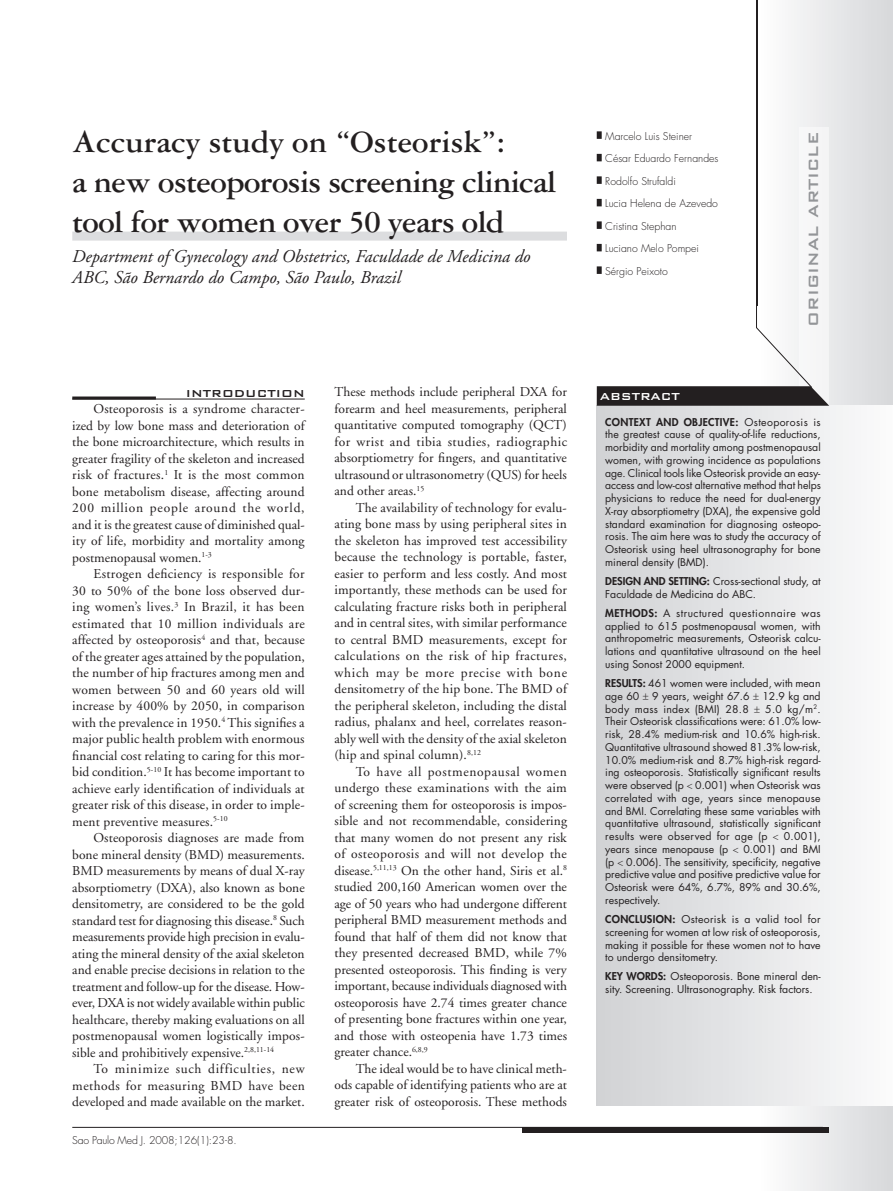
<style>
.page{position:relative;width:893px;height:1191px;background:#fff}
.page>*{position:absolute;margin:0;border:0;box-sizing:border-box;transform-origin:0 0}
._01_Ttl_-_Titulo{font:700 33px/39.6px "Garamond Three";letter-spacing:-.02em;color:#231f20}
._01_Ttl_-_Local{font:italic 18px/21.6px "Adobe Garamond";color:#231f20}
._01_Ttl_-_Vinheta{font:500 18px "Bank Gothic BT";color:#939598}
._02_Txt_-_Texto{font:13.5px/16.5px "Adobe Garamond";color:#231f20;text-align:justify}
._01_Ttl_-_Entre_1{font:500 13.5px "Bank Gothic BT";color:#231f20}
._01_Ttl_-_Entre_1-2{font:500 13.5px "Bank Gothic BT";color:#fff}
._02_Txt_-_Abstract{font:10.5px/12.8px "Futura";color:#231f20;text-align:justify}
._06_Autor_-_Nome{font:300 10.5px "Futura";color:#231f20}
._06_Autor_-_Nome-2{font:300 10.5px "Futura";letter-spacing:-.02em;color:#231f20}
.s1{font-weight:800}
</style>
<div class="page">
<div style="left:758px;top:0;width:135px;height:1191px;background:linear-gradient(to right,#f9f9f9,#d7d9db)"></div>
<div style="left:597px;top:405px;width:296px;height:701px;background:linear-gradient(to right,#d1d2d4,#fafbfb)"></div>
<hr style="left:756px;top:0;width:2px;height:306px;background:#231f20">
<hr style="left:72px;top:1127px;width:751px;height:1px;background:#231f20">
<div style="left:523px;top:1127px;width:306px;height:5px;background:#231f20"></div>
<svg style="left:597px;top:38px;width:232px;height:368px"></svg>
<div style="left:597px;top:266px;width:5px;height:8px;background:#231f20"></div>
<div style="left:72px;top:232px;width:495px;height:9px;background:#dcdddf"></div>
<hr style="left:72px;top:396px;width:84px;height:3px;background:#231f20">
<hr style="left:72px;top:399px;width:233px;height:1px;background:#231f20">
<svg style="left:643px;top:693px;width:5px;height:7px"></svg>
<svg style="left:753px;top:693px;width:6px;height:7px"></svg>
<svg style="left:754px;top:706px;width:6px;height:6px"></svg>
<svg style="left:687px;top:783px;width:5px;height:6px"></svg>
<svg style="left:773px;top:834px;width:5px;height:6px"></svg>
<svg style="left:733px;top:847px;width:5px;height:6px"></svg>
<svg style="left:618px;top:860px;width:5px;height:5px"></svg>
<p class="_01_Ttl_-_Titulo" style="left:72px;top:123px;width:486px">Accuracy study on “Osteorisk”:<br>a new osteoporosis screening clinical tool for women over 50 years old</p>
<p class="_01_Ttl_-_Local" style="left:72px;top:246px;width:460px">Department of Gynecology and Obstetrics, Faculdade de Medicina do<br>ABC, São Bernardo do Campo, São Paulo, Brazil</p>
<p class="_01_Ttl_-_Entre_1" style="left:186px;top:386px;width:120px">INTRODUCTION</p>
<p class="_02_Txt_-_Texto" style="left:72px;top:401px;width:234px;text-indent:21px">Osteoporosis is a syndrome character&shy;ized by low bone mass and deterioration of the bone microarchitecture, which results in greater fragility of the skeleton and increased risk of fractures.<sup>1</sup> It is the most common bone metabolism disease, affecting around 200 million people around the world, and it is the greatest cause of diminished qual&shy;ity of life, morbidity and mortality among postmenopausal women.<sup>1-3</sup></p>
<p class="_02_Txt_-_Texto" style="left:72px;top:566px;width:234px;text-indent:21px">Estrogen deficiency is responsible for 30 to 50% of the bone loss observed dur&shy;ing women’s lives.<sup>3</sup> In Brazil, it has been estimated that 10 million individuals are affected by osteoporosis<sup>4</sup> and that, because of the greater ages attained by the population, the number of hip fractures among men and women between 50 and 60 years old will increase by 400% by 2050, in comparison with the prevalence in 1950.<sup>4</sup> This signifies a major public health problem with enormous financial cost relating to caring for this mor&shy;bid condition.<sup>5-10</sup> It has become important to achieve early identification of individuals at greater risk of this disease, in order to imple&shy;ment preventive measures.<sup>5-10</sup></p>
<p class="_02_Txt_-_Texto" style="left:72px;top:830px;width:234px;text-indent:21px">Osteoporosis diagnoses are made from bone mineral density (BMD) measurements.<br>BMD measurements by means of dual X-ray absorptiometry (DXA), also known as bone densitometry, are considered to be the gold standard test for diagnosing this disease.<sup>8</sup> Such measurements provide high precision in evalu&shy;ating the mineral density of the axial skeleton and enable precise decisions in relation to the treatment and follow-up for the disease. How&shy;ever, DXA is not widely available within public healthcare, thereby making evaluations on all postmenopausal women logistically impos&shy;sible and prohibitively expensive.<sup>2,8,11-14</sup></p>
<p class="_02_Txt_-_Texto" style="left:72px;top:1061px;width:234px;text-indent:21px">To minimize such difficulties, new methods for measuring BMD have been developed and made available on the market.</p>
<p class="_06_Autor_-_Nome-2" style="left:72px;top:1134px;width:166px">Sao Paulo Med J. 2008;126(1):23-8.</p>
<p class="_02_Txt_-_Texto" style="left:334px;top:384px;width:234px">These methods include peripheral DXA for forearm and heel measurements, peripheral quantitative computed tomography (QCT) for wrist and tibia studies, radiographic absorptiometry for fingers, and quantitative ultrasound or ultrasonometry (QUS) for heels and other areas.<sup>15</sup></p>
<p class="_02_Txt_-_Texto" style="left:334px;top:499px;width:234px;text-indent:21px">The availability of technology for evalu&shy;ating bone mass by using peripheral sites in the skeleton has improved test accessibility because the technology is portable, faster, easier to perform and less costly. And most importantly, these methods can be used for calculating fracture risks both in peripheral and in central sites, with similar performance to central BMD measurements, except for calculations on the risk of hip fractures, which may be more precise with bone densitometry of the hip bone. The BMD of the peripheral skeleton, including the distal radius, phalanx and heel, correlates reason&shy;ably well with the density of the axial skeleton (hip and spinal column).<sup>8,12</sup></p>
<p class="_02_Txt_-_Texto" style="left:334px;top:763px;width:234px;text-indent:21px">To have all postmenopausal women undergo these examinations with the aim of screening them for osteoporosis is impos&shy;sible and not recommendable, considering that many women do not present any risk of osteoporosis and will not develop the disease.<sup>5,11,13</sup> On the other hand, Siris et al.<sup>8 </sup>studied 200,160 American women over the age of 50 years who had undergone different peripheral BMD measurement methods and found that half of them did not know that they presented decreased BMD, while 7% presented osteoporosis. This finding is very important, because individuals diagnosed with osteoporosis have 2.74 times greater chance of presenting bone fractures within one year, and those with osteopenia have 1.73 times greater chance.<sup>6,8,9</sup></p>
<p class="_02_Txt_-_Texto" style="left:334px;top:1060px;width:234px;text-indent:21px">The ideal would be to have clinical meth&shy;ods capable of identifying patients who are at greater risk of osteoporosis. These methods</p>
<p class="_06_Autor_-_Nome" style="left:605px;top:130px;width:88px">Marcelo Luis Steiner</p>
<p class="_06_Autor_-_Nome" style="left:605px;top:152px;width:115px">César Eduardo Fernandes</p>
<p class="_06_Autor_-_Nome" style="left:605px;top:175px;width:72px">Rodolfo Strufaldi</p>
<p class="_06_Autor_-_Nome" style="left:605px;top:197px;width:114px">Lucia Helena de Azevedo</p>
<p class="_06_Autor_-_Nome" style="left:605px;top:220px;width:73px">Cristina Stephan</p>
<p class="_06_Autor_-_Nome" style="left:605px;top:242px;width:95px">Luciano Melo Pompei</p>
<p class="_06_Autor_-_Nome" style="left:605px;top:265px;width:64px">Sérgio Peixoto</p>
<p class="_01_Ttl_-_Entre_1-2" style="left:600px;top:389px;width:82px">ABSTRACT</p>
<p class="_01_Ttl_-_Vinheta" style="left:804px;top:326px;width:196px;rotate:-90deg">ORIGINAL ARTICLE</p>
<p class="_02_Txt_-_Abstract" style="left:605px;top:415px;width:217px"><span class="s1">CONTEXT AND OBJECTIVE:</span> Osteoporosis is the greatest cause of quality-of-life reductions, morbidity and mortality among postmenopausal women, with growing incidence as populations age. Clinical tools like Osteorisk provide an easy&shy;access and low-cost alternative method that helps physicians to reduce the need for dual-energy X-ray absorptiometry (DXA), the expensive gold standard examination for diagnosing osteopo&shy;rosis. The aim here was to study the accuracy of Osteorisk using heel ultrasonography for bone mineral density (BMD).</p>
<p class="_02_Txt_-_Abstract" style="left:605px;top:575px;width:217px"><span class="s1">DESIGN AND SETTING:</span> Cross-sectional study, at<br>Faculdade de Medicina do ABC.</p>
<p class="_02_Txt_-_Abstract" style="left:605px;top:607px;width:217px"><span class="s1">METHODS:</span> A structured questionnaire was applied to 615 postmenopausal women, with anthropometric measurements, Osteorisk calcu&shy;lations and quantitative ultrasound on the heel using Sonost 2000 equipment.</p>
<p class="_02_Txt_-_Abstract" style="left:605px;top:677px;width:217px"><span class="s1">RESULTS:</span> 461 women were included, with mean age 60 9 years, weight 67.6 12.9 kg and body mass index (BMI) 28.8</p>
<p class="_02_Txt_-_Abstract" style="left:605px;top:702px;width:217px;text-indent:160px">5.0 kg/m<sup>2</sup>.<br>Their Osteorisk classifications were: 61.0% low&shy;risk, 28.4% medium-risk and 10.6% high-risk.<br>Quantitative ultrasound showed 81.3% low-risk, 10.0% medium-risk and 8.7% high-risk regard&shy;ing osteoporosis. Statistically significant results were observed (p 0.001) when Osteorisk was correlated with age, years since menopause and BMI. Correlating these same variables with quantitative ultrasound, statistically significant results were observed for age (p</p>
<p class="_02_Txt_-_Abstract" style="left:784px;top:830px;width:38px">0.001),</p>
<p class="_02_Txt_-_Abstract" style="left:605px;top:842px;width:217px;text-indent:138px">0.001) and BMI (p 0.006). The sensitivity, specificity, negative predictive value and positive predictive value for Osteorisk were 64%, 6.7%, 89% and 30.6%, respectively.</p>
<p class="_02_Txt_-_Abstract" style="left:605px;top:913px;width:217px"><span class="s1">CONCLUSION:</span> Osteorisk is a valid tool for screening for women at low risk of osteoporosis, making it possible for these women not to have to undergo densitometry.</p>
<p class="_02_Txt_-_Abstract" style="left:605px;top:970px;width:217px"><span class="s1">KEY WORDS:</span> Osteoporosis. Bone mineral den&shy;sity. Screening. Ultrasonography. Risk factors.</p>
<p class="_02_Txt_-_Abstract" style="left:605px;top:842px;width:124px">years since menopause (p</p>
</div>
